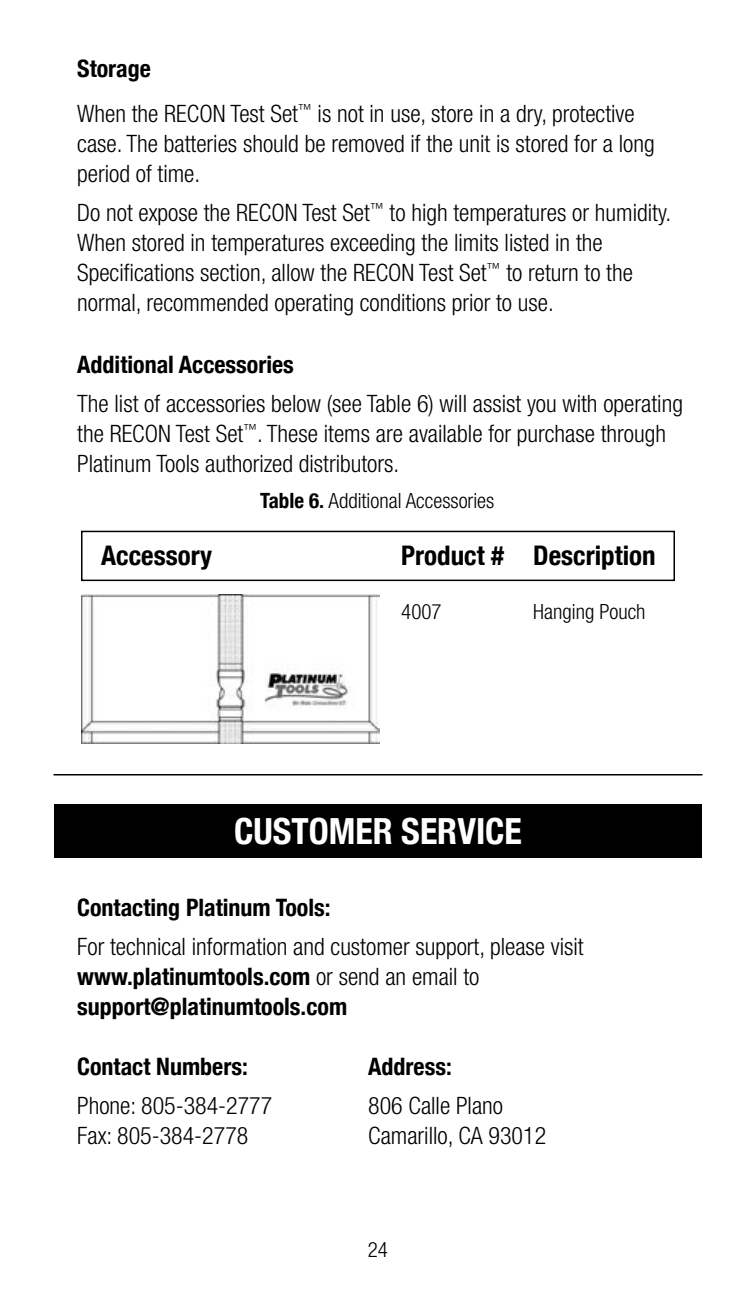
<style>
.page{position:relative;width:756px;height:1296px;background:#fff}
.page>*{position:absolute;margin:0;border:0;box-sizing:border-box;transform-origin:0 0}
.t1{font:700 condensed 36px "Helvetica Neue";color:#fff}
.t2{font:700 condensed 27px "Helvetica Neue";color:#000}
.t3{font:300 condensed 24px/30px "Helvetica Neue";color:#000}
.t4{font:700 condensed 24px "Helvetica Neue";color:#000}
.t5{font:300 condensed 21px "Helvetica Neue";color:#000}
.s1{font-weight:700}
</style>
<div class="page">
<div style="left:54px;top:804px;width:648px;height:54px;background:#000"></div>
<hr style="left:54px;top:774px;width:648px;height:2px;background:#000">
<div style="left:81px;top:531px;width:594px;height:50px;border:2px solid #000"></div>
<img style="left:81px;top:594px;width:299px;height:150px">
<p class="t3" style="left:77px;top:46px;width:559px;line-height:45px"><span class="s1">Storage<br></span>When the RECON Test Set<sup>™</sup> is not in use, store in a dry, protective</p>
<p class="t3" style="left:77px;top:128px;width:579px">case. The batteries should be removed if the unit is stored for a long period of time.</p>
<p class="t3" style="left:77px;top:197px;width:596px">Do not expose the RECON Test Set<sup>™</sup> to high temperatures or humidity.<br>When stored in temperatures exceeding the limits listed in the Specifications section, allow the RECON Test Set<sup>™</sup> to return to the normal, recommended operating conditions prior to use.</p>
<p class="t4" style="left:77px;top:349px;width:218px">Additional Accessories</p>
<p class="t3" style="left:77px;top:388px;width:607px">The list of accessories below (see Table 6) will assist you with operating the RECON Test Set<sup>™</sup>. These items are available for purchase through<br>Platinum Tools authorized distributors.</p>
<p class="t5" style="left:260px;top:488px;width:236px"><span class="s1">Table 6.</span> Additional Accessories</p>
<p class="t2" style="left:101px;top:539px;width:112px">Accessory</p>
<p class="t2" style="left:401px;top:539px;width:256px">Product # Description</p>
<p class="t5" style="left:401px;top:600px;width:42px">4007</p>
<p class="t5" style="left:533px;top:600px;width:114px">Hanging Pouch</p>
<h1 class="t1" style="left:234px;top:809px;width:289px">CUSTOMER SERVICE</h1>
<p class="t4" style="left:77px;top:893px;width:255px">Contacting Platinum Tools:</p>
<p class="t3" style="left:77px;top:931px;width:508px">For technical information and customer support, please visit <span class="s1">www.platinumtools.com</span> or send an email to <span class="s1">support@platinumtools.com</span></p>
<p class="t4" style="left:77px;top:1052px;width:172px">Contact Numbers:</p>
<p class="t4" style="left:368px;top:1052px;width:85px">Address:</p>
<p class="t3" style="left:77px;top:1090px;width:197px">Phone: 805-384-2777</p>
<p class="t3" style="left:368px;top:1090px;width:136px">806 Calle Plano</p>
<p class="t3" style="left:77px;top:1120px;width:173px">Fax: 805-384-2778</p>
<p class="t3" style="left:368px;top:1120px;width:179px">Camarillo, CA 93012</p>
<p class="t5" style="left:368px;top:1238px;width:22px">24</p>
</div>
